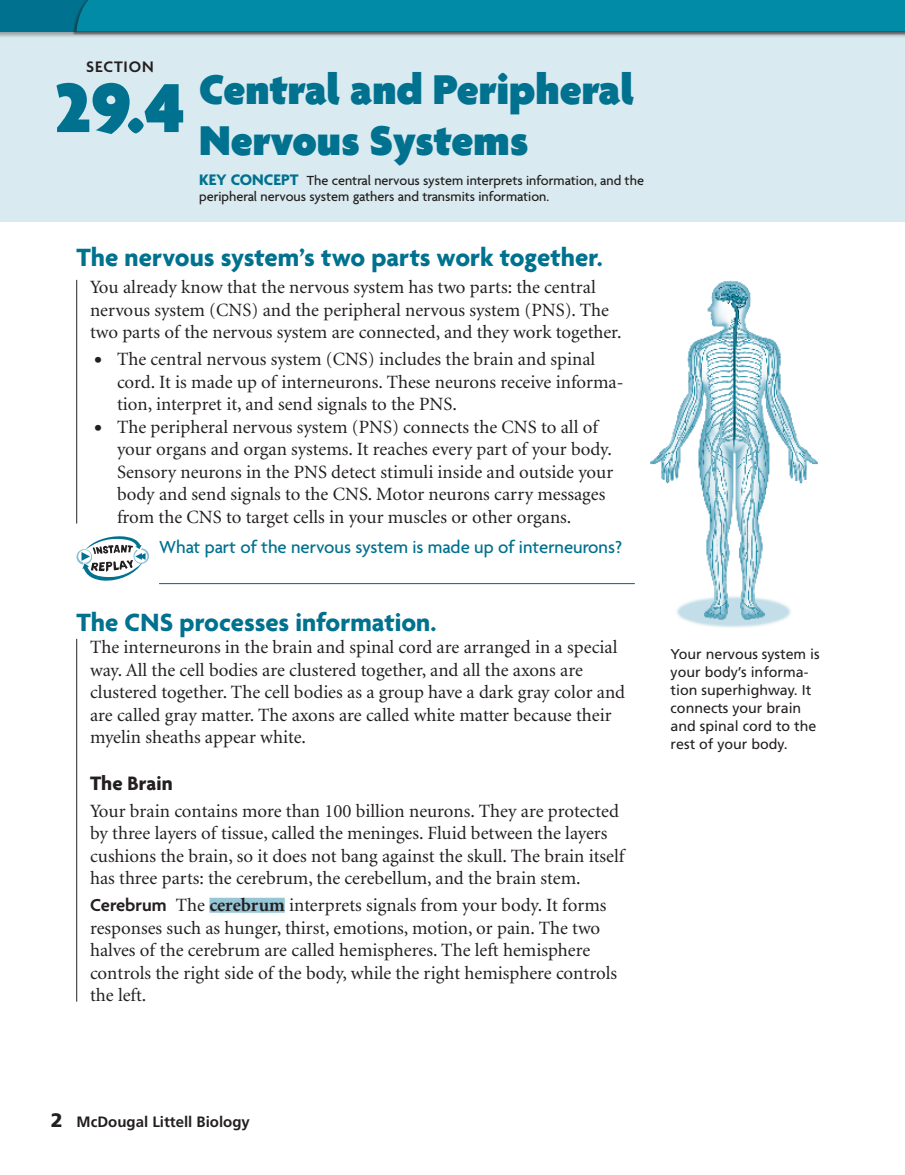
<style>
.page{position:relative;width:905px;height:1175px;background:#fff}
.page>*{position:absolute;margin:0;border:0;box-sizing:border-box;transform-origin:0 0}
.t1{font:900 75px "Agenda";color:#00718e}
.t2{font:900 45px/51px "Agenda";color:#00718e}
.t3{font:700 27px "Agenda";color:#00718e}
.t4{font:700 21px "Agenda";letter-spacing:.005em;color:#231f20}
.t5{font:18.75px/22.5px "Minion";color:#231f20}
.t6{font:500 18.75px "Agenda";color:#00718e}
.t7{font:600 16.5px "Agenda";letter-spacing:.05em;color:#231f20}
.t8{font:700 15px "Frutiger";color:#231f20}
.t9{font:500 14.25px/16.5px "Agenda";color:#231f20}
.t10{font:14.25px/18px "Frutiger";color:#231f20}
.s1{font-weight:700;font-size:16.5px;color:#00718e}
.s2{font-family:"Agenda";font-weight:600}
.s3{font-weight:700}
.s4{font-weight:900;font-size:19.5px}
</style>
<div class="page">
<div style="left:0;top:0;width:904px;height:221px;background:#d9eaf0"></div>
<hr style="left:159px;top:583px;width:475px;height:1px;background:#00718e">
<div style="left:209px;top:897px;width:76px;height:15px;background:#97c6d7"></div>
<svg style="left:133px;top:548px;width:16px;height:16px"></svg>
<svg style="left:134px;top:550px;width:13px;height:13px"></svg>
<div style="left:77px;top:549px;width:15px;height:15px;background:#87bed1;border-radius:50%"></div>
<svg style="left:78px;top:550px;width:13px;height:13px"></svg>
<svg style="left:81px;top:536px;width:64px;height:45px"></svg>
<img style="left:650px;top:280px;width:168px;height:348px">
<hr style="left:76px;top:280px;width:1px;height:243px;background:#231f20">
<hr style="left:76px;top:639px;width:1px;height:362px;background:#231f20">
<div style="left:0;top:0;width:904px;height:38px;background:#231f20;opacity:.35"></div>
<div style="left:0;top:0;width:904px;height:32px;background:#00718e"></div>
<div style="left:72px;top:0;width:832px;height:34px;background:#231f20;opacity:.5"></div>
<div style="left:76px;top:0;width:828px;height:32px;background:#018ba7"></div>
<p class="t7" style="left:86px;top:57px;width:69px">section</p>
<h1 class="t1" style="left:55px;top:62px;width:131px">29.4</h1>
<h2 class="t2" style="left:199px;top:63px;width:436px">Central and Peripheral<br>Nervous Systems</h2>
<p class="t9" style="left:199px;top:171px;width:446px"><span class="s1">Key Concept</span> The central nervous system interprets information, and the peripheral nervous system gathers and transmits information.</p>
<h3 class="t3" style="left:76px;top:241px;width:528px">The nervous system’s two parts work together.</h3>
<p class="t5" style="left:90px;top:276px;width:533px">You already know that the nervous system has two parts: the central nervous system (CNS) and the peripheral nervous system (PNS). The two parts of the nervous system are connected, and they work together.</p>
<p class="t5" style="left:117px;top:348px;width:508px;text-indent:-22px"><span class="s2">•</span> The central nervous system (CNS) includes the brain and spinal cord. It is made up of interneurons. These neurons receive informa&shy;tion, interpret it, and send signals to the PNS.</p>
<p class="t5" style="left:117px;top:416px;width:497px;text-indent:-22px"><span class="s2">•</span> The peripheral nervous system (PNS) connects the CNS to all of your organs and organ systems. It reaches every part of your body.<br>Sensory neurons in the PNS detect stimuli inside and outside your body and send signals to the CNS. Motor neurons carry messages from the CNS to target cells in your muscles or other organs.</p>
<p class="t6" style="left:159px;top:535px;width:464px">What part of the nervous system is made up of interneurons?</p>
<h3 class="t3" style="left:76px;top:605px;width:361px">The CNS processes information.</h3>
<p class="t5" style="left:90px;top:636px;width:536px">The interneurons in the brain and spinal cord are arranged in a special way. All the cell bodies are clustered together, and all the axons are clustered together. The cell bodies as a group have a dark gray color and are called gray matter. The axons are called white matter because their myelin sheaths appear white.</p>
<p class="t4" style="left:90px;top:770px;width:84px">The Brain</p>
<p class="t5" style="left:90px;top:800px;width:536px">Your brain contains more than 100 billion neurons. They are protected by three layers of tissue, called the meninges. Fluid between the layers cushions the brain, so it does not bang against the skull. The brain itself has three parts: the cerebrum, the cerebellum, and the brain stem.</p>
<p class="t5" style="left:90px;top:894px;width:528px"><span class="s2">Cerebrum</span> The <span class="s3">cerebrum</span> interprets signals from your body. It forms responses such as hunger, thirst, emotions, motion, or pain. The two halves of the cerebrum are called hemispheres. The left hemisphere controls the right side of the body, while the right hemisphere controls the left.</p>
<p class="t10" style="left:670px;top:644px;width:151px">Your nervous system is your body’s informa&shy;tion superhighway. It connects your brain and spinal cord to the rest of your body.</p>
<p class="t8" style="left:51px;top:1113px;width:201px"><span class="s4">2</span> McDougal Littell Biology</p>
</div>
